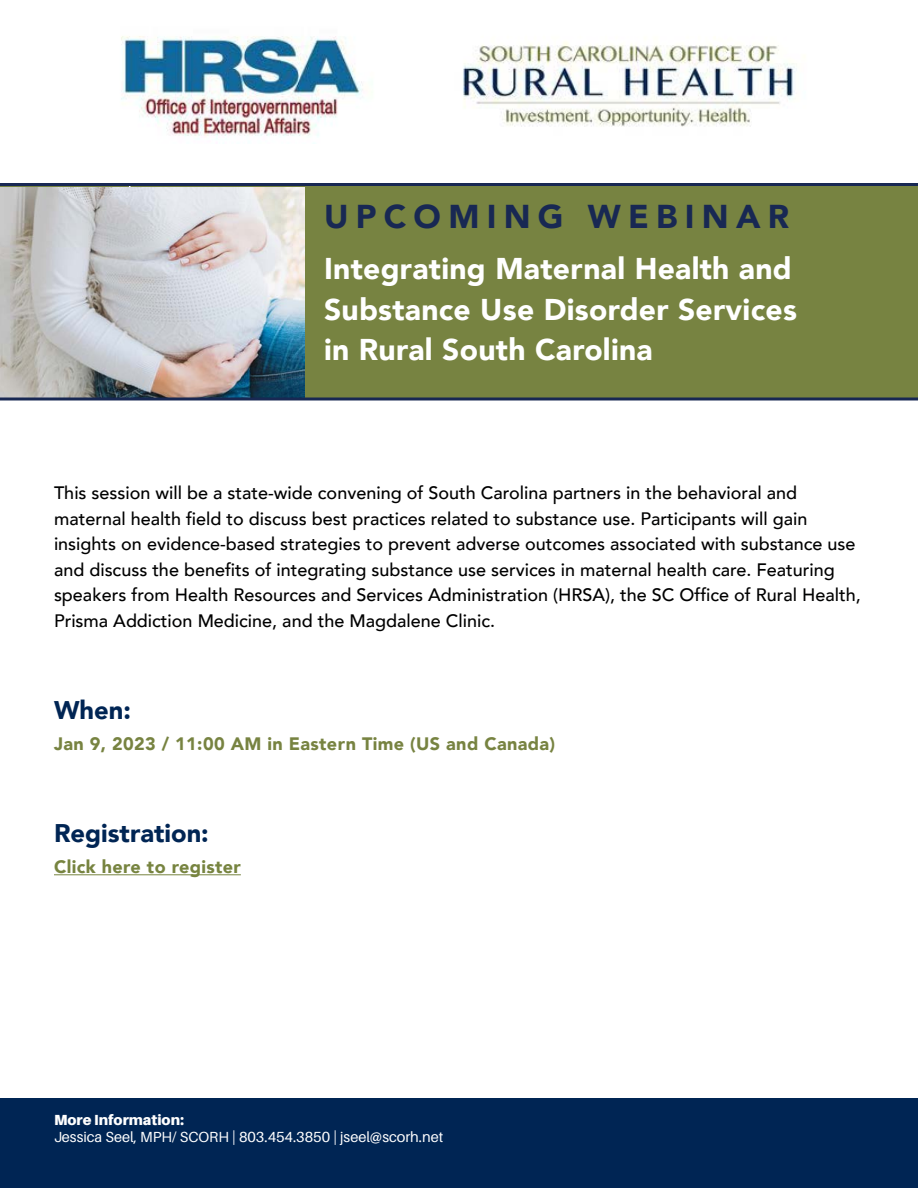
<style>
.page{position:relative;width:918px;height:1188px;background:#fff}
.page>*{position:absolute;margin:0;border:0;box-sizing:border-box;transform-origin:0 0}
.t1{font:900 33px "Avenir";letter-spacing:.22em;color:#182853}
.t2{font:900 30px/40.5px "Avenir";letter-spacing:.01em;color:#fff}
.t3{font:900 25.5px "Avenir";color:#002554}
.t4{font:500 18px/25.5px "Avenir";color:#000101}
.t5{font:900 18px "Avenir";letter-spacing:.02em;color:#778341}
.t6{font:900 18px "Avenir";letter-spacing:.02em;color:#778440}
.t7{font:14.55px "Aileron";color:#fff}
.t8{font:900 14.55px "Aileron";color:#fff}
</style>
<div class="page">
<div style="left:0;top:186px;width:918px;height:212px;background:#778341"></div>
<hr style="left:54px;top:874px;width:187px;height:1px;background:#778440">
<hr style="left:129px;top:180px;width:1px;height:92px;background:#fff">
<div style="left:0;top:1098px;width:918px;height:90px;background:#002554"></div>
<img style="left:0;top:188px;width:304px;height:210px">
<img style="left:121px;top:36px;width:674px;height:108px">
<hr style="left:0;top:183px;width:918px;height:3px;background:#182853">
<hr style="left:0;top:398px;width:918px;height:2px;background:#182853">
<h1 class="t1" style="left:324px;top:188px;width:467px">UPCOMING WEBINAR</h1>
<h2 class="t2" style="left:324px;top:248px;width:474px">Integrating Maternal Health and<br>Substance Use Disorder Services in Rural South Carolina</h2>
<p class="t4" style="left:54px;top:479px;width:808px">This session will be a state-wide convening of South Carolina partners in the behavioral and maternal health field to discuss best practices related to substance use. Participants will gain insights on evidence-based strategies to prevent adverse outcomes associated with substance use and discuss the benefits of integrating substance use services in maternal health care. Featuring speakers from Health Resources and Services Administration (HRSA), the SC Office of Rural Health, Prisma Addiction Medicine, and the Magdalene Clinic.</p>
<h3 class="t3" style="left:54px;top:688px;width:78px">When:</h3>
<p class="t5" style="left:54px;top:728px;width:503px">Jan 9, 2023 / 11:00 AM in Eastern Time (US and Canada)</p>
<h3 class="t3" style="left:54px;top:811px;width:156px">Registration:</h3>
<p class="t6" style="left:54px;top:852px;width:188px">Click here to register</p>
<p class="t8" style="left:54px;top:1111px;width:132px">More Information:</p>
<p class="t7" style="left:54px;top:1129px;width:391px">Jessica Seel, MPH/ SCORH | 803.454.3850 | jseel@scorh.net</p>
</div>
